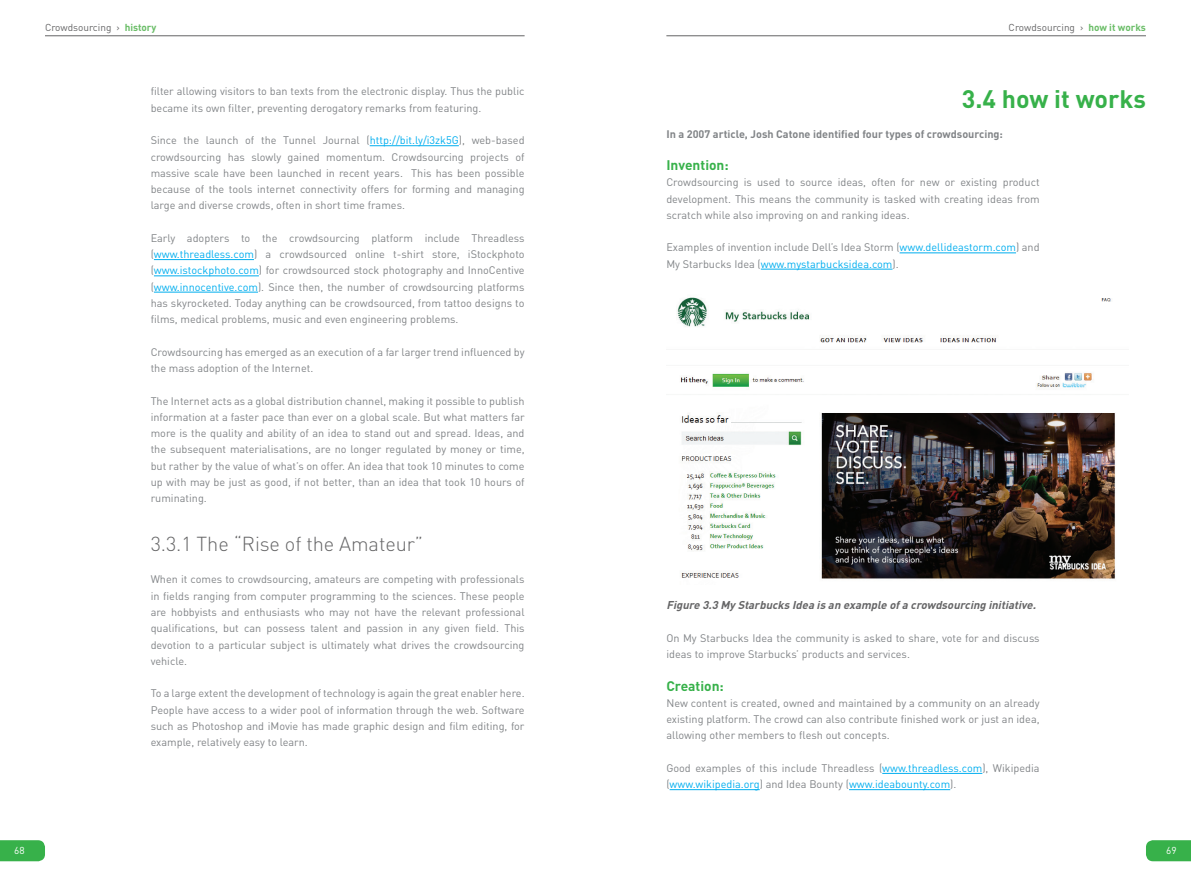
<style>
.page{position:relative;width:1191px;height:869px;background:#fff}
.page>*{position:absolute;margin:0;border:0;box-sizing:border-box;transform-origin:0 0}
.t1{font:700 25px "DIN";color:#37b14a}
.t2{font:300 20px "DIN";letter-spacing:-.005em;color:#656566}
.t3{font:700 13.75px "DIN";color:#37b14a}
.t4{font:italic 700 11.25px "DIN";color:#656566}
.t5{font:10.88px/16.2px "DIN";color:#818487;text-align:justify}
.t6{font:700 10.88px "DIN";color:#818487}
.t7{font:10px "DIN";color:#656566}
.t8{font:10px "DIN";color:#fff}
.s1{font-weight:700;color:#6abd67}
.s2{color:#00aeef}
</style>
<div class="page">
<svg style="left:1146px;top:840px;width:45px;height:20px"></svg>
<svg style="left:0;top:840px;width:45px;height:20px"></svg>
<hr style="left:666px;top:35px;width:480px;height:1px;background:#656566">
<hr style="left:45px;top:35px;width:479px;height:1px;background:#656566">
<hr style="left:899px;top:252px;width:117px;height:1px;background:#00aeef">
<hr style="left:761px;top:269px;width:131px;height:1px;background:#00aeef">
<hr style="left:882px;top:772px;width:100px;height:1px;background:#00aeef">
<hr style="left:669px;top:789px;width:90px;height:1px;background:#00aeef">
<hr style="left:849px;top:789px;width:101px;height:1px;background:#00aeef">
<hr style="left:370px;top:145px;width:89px;height:1px;background:#00aeef">
<hr style="left:154px;top:259px;width:100px;height:1px;background:#00aeef">
<hr style="left:154px;top:275px;width:105px;height:1px;background:#00aeef">
<hr style="left:154px;top:292px;width:104px;height:1px;background:#00aeef">
<img style="left:677px;top:297px;width:438px;height:282px">
<p class="t7" style="left:45px;top:22px;width:113px">Crowdsourcing › <span class="s1">history</span></p>
<p class="t5" style="left:151px;top:83px;width:375px">filter allowing visitors to ban texts from the electronic display. Thus the public became its own filter, preventing derogatory remarks from featuring.</p>
<p class="t5" style="left:151px;top:132px;width:375px">Since the launch of the Tunnel Journal (<span class="s2">http://bit.ly/i3zk5G</span>), web-based crowdsourcing has slowly gained momentum. Crowdsourcing projects of massive scale have been launched in recent years. This has been possible because of the tools internet connectivity offers for forming and managing large and diverse crowds, often in short time frames.</p>
<p class="t5" style="left:151px;top:230px;width:375px">Early adopters to the crowdsourcing platform include Threadless (<span class="s2">www.threadless.com</span>) a crowdsourced online t-shirt store, iStockphoto (<span class="s2">www.istockphoto.com</span>) for crowdsourced stock photography and InnoCentive (<span class="s2">www.innocentive.com</span>). Since then, the number of crowdsourcing platforms has skyrocketed. Today anything can be crowdsourced, from tattoo designs to films, medical problems, music and even engineering problems.</p>
<p class="t5" style="left:151px;top:343px;width:375px">Crowdsourcing has emerged as an execution of a far larger trend influenced by the mass adoption of the Internet.</p>
<p class="t5" style="left:151px;top:392px;width:375px">The Internet acts as a global distribution channel, making it possible to publish information at a faster pace than ever on a global scale. But what matters far more is the quality and ability of an idea to stand out and spread. Ideas, and the subsequent materialisations, are no longer regulated by money or time, but rather by the value of what’s on offer. An idea that took 10 minutes to come up with may be just as good, if not better, than an idea that took 10 hours of ruminating.</p>
<p class="t2" style="left:151px;top:530px;width:274px">3.3.1 The “Rise of the Amateur”</p>
<p class="t5" style="left:151px;top:571px;width:375px">When it comes to crowdsourcing, amateurs are competing with professionals in fields ranging from computer programming to the sciences. These people are hobbyists and enthusiasts who may not have the relevant professional qualifications, but can possess talent and passion in any given field. This devotion to a particular subject is ultimately what drives the crowdsourcing vehicle.</p>
<p class="t5" style="left:151px;top:685px;width:375px">To a large extent the development of technology is again the great enabler here.<br>People have access to a wider pool of information through the web. Software such as Photoshop and iMovie has made graphic design and film editing, for example, relatively easy to learn.</p>
<p class="t7" style="left:1008px;top:22px;width:139px">Crowdsourcing › <span class="s1">how it works</span></p>
<p class="t1" style="left:961px;top:82px;width:186px">3.4 how it works</p>
<p class="t6" style="left:666px;top:126px;width:338px">In a 2007 article, Josh Catone identified four types of crowdsourcing:</p>
<p class="t3" style="left:666px;top:156px;width:64px">Invention:</p>
<p class="t5" style="left:666px;top:174px;width:375px">Crowdsourcing is used to source ideas, often for new or existing product development. This means the community is tasked with creating ideas from scratch while also improving on and ranking ideas.</p>
<p class="t5" style="left:666px;top:239px;width:375px">Examples of invention include Dell’s Idea Storm (<span class="s2">www.dellideastorm.com</span>) and<br>My Starbucks Idea (<span class="s2">www.mystarbucksidea.com</span>).</p>
<p class="t4" style="left:666px;top:597px;width:374px">Figure 3.3 MyStarbucks Idea is an example ofa crowdsourcing initiative.</p>
<p class="t5" style="left:666px;top:629px;width:375px">On My Starbucks Idea the community is asked to share, vote for and discuss ideas to improve Starbucks’ products and services.</p>
<p class="t3" style="left:666px;top:676px;width:59px">Creation:</p>
<p class="t5" style="left:666px;top:694px;width:375px">New content is created, owned and maintained by a community on an already existing platform. The crowd can also contribute finished work or just an idea, allowing other members to flesh out concepts.</p>
<p class="t5" style="left:666px;top:759px;width:375px">Good examples of this include Threadless (<span class="s2">www.threadless.com</span>), Wikipedia (<span class="s2">www.wikipedia.org</span>) and Idea Bounty (<span class="s2">www.ideabounty.com</span>).</p>
<p class="t8" style="left:14px;top:844px;width:12px">68</p>
<p class="t8" style="left:1166px;top:844px;width:12px">69</p>
</div>
